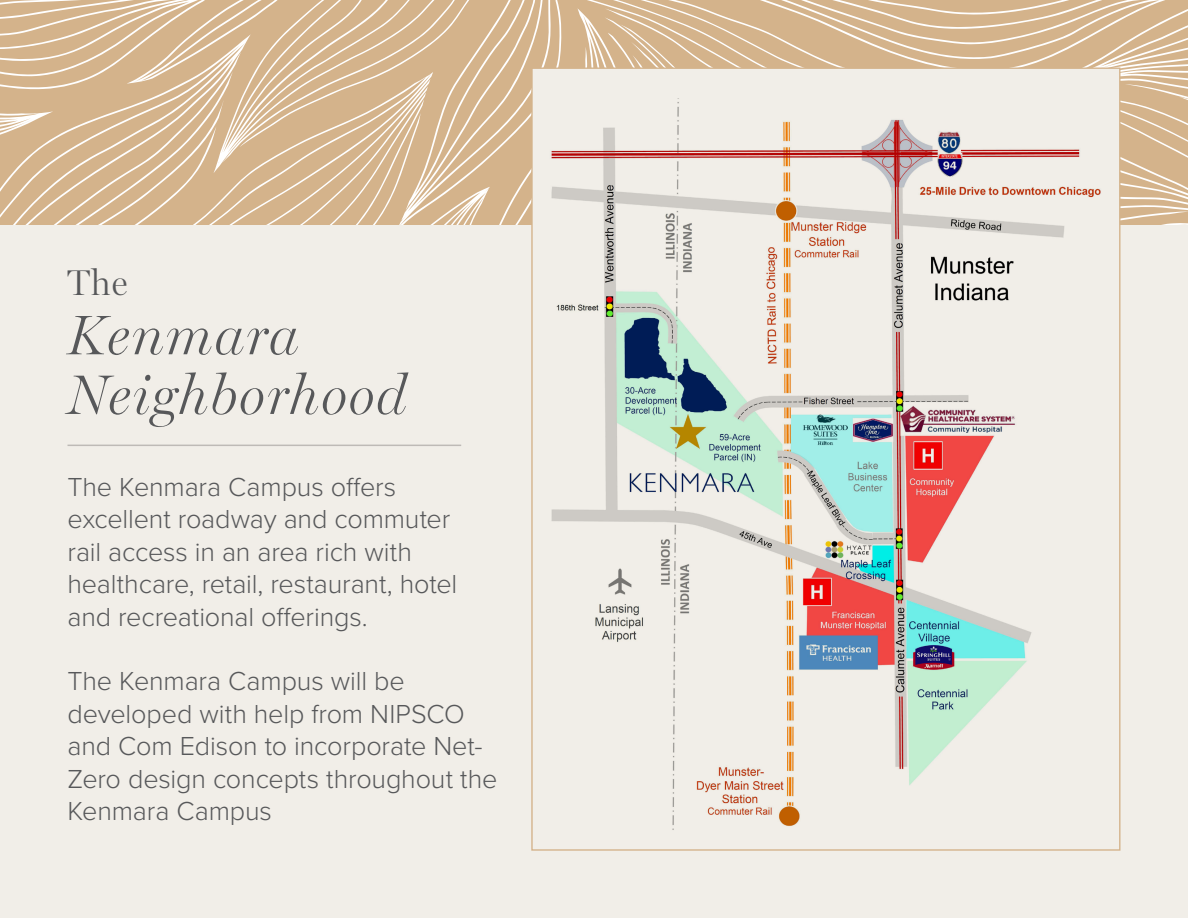
<style>
.page{position:relative;width:1188px;height:918px;background:#fff}
.page>*{position:absolute;margin:0;border:0;box-sizing:border-box;transform-origin:0 0}
.t1{font:italic 300 55.95px/59.7px "Miller Display";letter-spacing:.03em;color:#57585a}
.t2{font:300 36px "Miller Display";color:#57585a}
.t3{font:300 27px/32.4px "Proxima Nova";letter-spacing:-.005em;color:#57585a}
</style>
<div class="page">
<div style="left:0;top:223px;width:1188px;height:695px;background:#f1eee8"></div>
<svg style="left:0;top:0;width:1188px;height:225px;background:#d9bc99"></svg>
<div style="left:531px;top:67px;width:590px;height:784px;background:#f1eee8;border:1px solid #d4b38b"></div>
<hr style="left:68px;top:445px;width:393px;height:1px;background:#231f20">
<img style="left:551px;top:98px;width:550px;height:732px">
<p class="t2" style="left:68px;top:260px;width:61px">The</p>
<p class="t1" style="left:68px;top:305px;width:341px">Kenmara<br>Neighborhood</p>
<p class="t3" style="left:68px;top:469px;width:391px">The Kenmara Campus offers excellent roadway and commuter rail access in an area rich with healthcare, retail, restaurant, hotel and recreational offerings.</p>
<p class="t3" style="left:68px;top:664px;width:431px">The Kenmara Campus will be developed with help from NIPSCO and Com Edison to incorporate Net-<br>Zero design concepts throughout the<br>Kenmara Campus</p>
</div>
